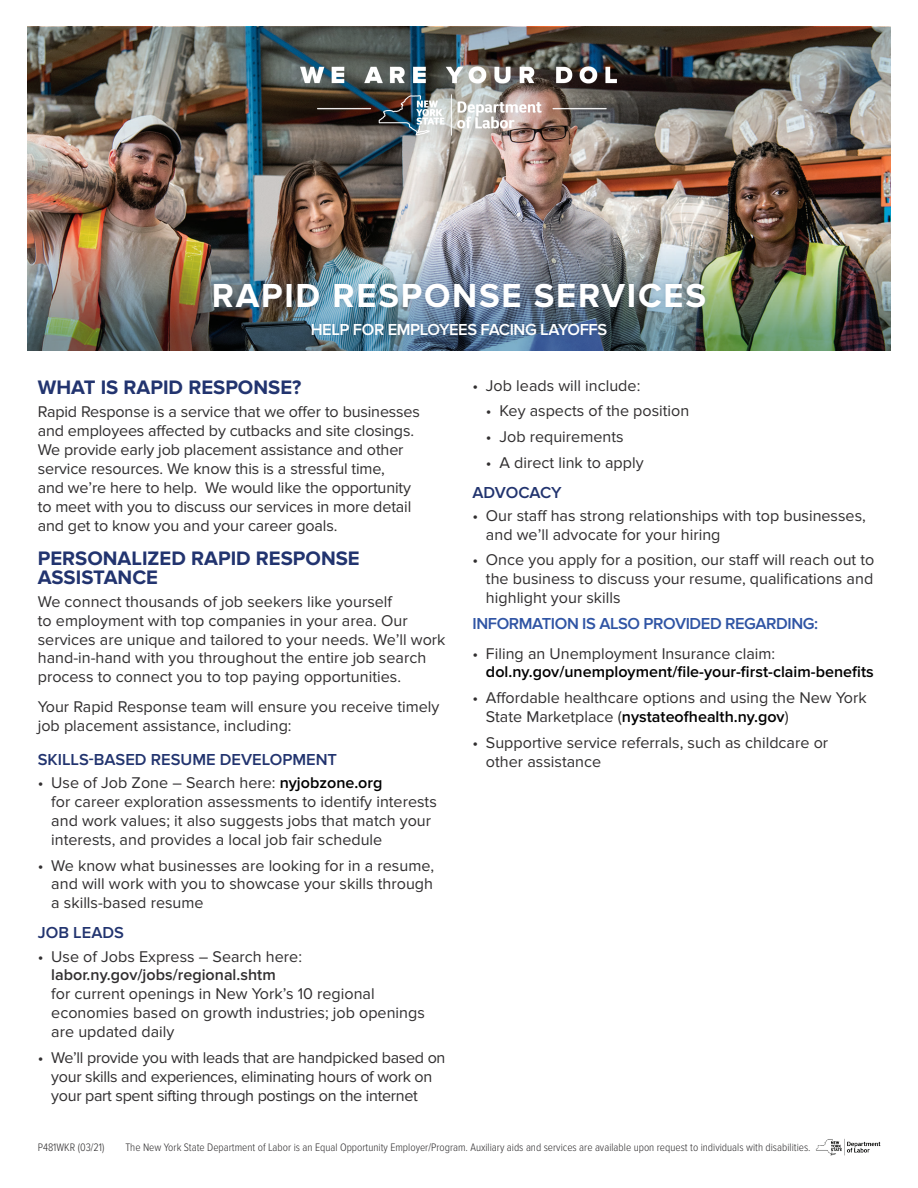
<style>
.page{position:relative;width:918px;height:1188px;background:#fff}
.page>*{position:absolute;margin:0;border:0;box-sizing:border-box;transform-origin:0 0}
.t1{font:700 34.5px "Proxima Nova";letter-spacing:.05em;color:#fff}
.t2{font:700 20.25px/18.9px "Proxima Nova";color:#22346f}
.t3{font:600 16.5px "Proxima Nova";color:#22346f}
.t4{font:600 16.5px "Proxima Nova";letter-spacing:-.025em;color:#2f54a4}
.t5{font:600 16.5px "Proxima Nova";letter-spacing:-.025em;color:#fff}
.t6{font:600 16.5px "Proxima Nova";letter-spacing:-.02em;color:#22346f}
.t7{font:16.2px/18.9px "Proxima Nova";color:#312f30}
.t8{font:16.2px/18.9px "Proxima Nova";letter-spacing:-.02em;color:#312f30}
.t9{font:600 16.2px "Proxima Nova";color:#000}
.t10{font:600 16.2px "Proxima Nova";color:#312f30}
.t11{font:300 11.25px "Proxima Nova Cond";color:#312f30}
.s1{font-weight:600;color:#000}
</style>
<div class="page">
<img style="left:815px;top:1138px;width:66px;height:18px">
<img style="left:27px;top:162px;width:864px;height:73px">
<img style="left:27px;top:27px;width:864px;height:135px">
<img style="left:27px;top:235px;width:864px;height:116px">
<div style="left:208px;top:278px;width:503px;height:62px;background:#002953;opacity:.2"></div>
<img style="left:280px;top:45px;width:357px;height:108px">
<h1 class="t1" style="left:212px;top:276px;width:496px">RAPID RESPONSE SERVICES</h1>
<p class="t5" style="left:311px;top:320px;width:298px">HELP FOR EMPLOYEES FACING LAYOFFS</p>
<p class="t2" style="left:38px;top:378px;width:265px">WHAT IS RAPID RESPONSE?</p>
<p class="t7" style="left:38px;top:403px;width:384px">Rapid Response is a service that we offer to businesses and employees affected by cutbacks and site closings.<br>We provide early job placement assistance and other service resources. We know this is a stressful time,<br>and we’re here to help. We would like the opportunity to meet with you to discuss our services in more detail and get to know you and your career goals.</p>
<p class="t2" style="left:38px;top:549px;width:323px">PERSONALIZED RAPID RESPONSE<br>ASSISTANCE</p>
<p class="t7" style="left:38px;top:592px;width:409px">We connect thousands of job seekers like yourself<br>to employment with top companies in your area. Our services are unique and tailored to your needs. We’ll work hand-in-hand with you throughout the entire job search process to connect you to top paying opportunities.</p>
<p class="t7" style="left:38px;top:697px;width:403px">Your Rapid Response team will ensure you receive timely job placement assistance, including:</p>
<p class="t3" style="left:38px;top:750px;width:301px">SKILLS-BASED RESUME DEVELOPMENT</p>
<p class="t7" style="left:51px;top:774px;width:387px;text-indent:-13px">• Use of Job Zone – Search here: <span class="s1">nyjobzone.org<br></span>for career exploration assessments to identify interests and work values; it also suggests jobs that match your interests, and provides a local job fair schedule</p>
<p class="t7" style="left:51px;top:856px;width:384px;text-align:justify;text-indent:-13px">• We know what businesses are looking for in a resume, and will work with you to showcase your skills through a skills-based resume</p>
<p class="t3" style="left:38px;top:923px;width:88px">JOB LEADS</p>
<p class="t7" style="left:38px;top:947px;width:266px">• Use of Jobs Express – Search here:</p>
<p class="t10" style="left:51px;top:966px;width:226px">labor.ny.gov/jobs/regional.shtm</p>
<p class="t7" style="left:51px;top:985px;width:375px">for current openings in New York’s 10 regional economies based on growth industries; job openings are updated daily</p>
<p class="t8" style="left:51px;top:1048px;width:396px;text-indent:-13px">• We’ll provide you with leads that are handpicked based on your skills and experiences, eliminating hours of work on your part spent sifting through postings on the internet</p>
<p class="t7" style="left:472px;top:376px;width:169px">• Job leads will include:</p>
<p class="t7" style="left:486px;top:402px;width:205px">• Key aspects of the position</p>
<p class="t7" style="left:486px;top:427px;width:139px">• Job requirements</p>
<p class="t7" style="left:486px;top:453px;width:159px">• A direct link to apply</p>
<p class="t6" style="left:472px;top:483px;width:91px">ADVOCACY</p>
<p class="t7" style="left:486px;top:506px;width:381px;text-indent:-13px">• Our staff has strong relationships with top businesses, and we’ll advocate for your hiring</p>
<p class="t7" style="left:486px;top:551px;width:390px;text-align:justify;text-indent:-13px">• Once you apply for a position, our staff will reach out to the business to discuss your resume, qualifications and highlight your skills</p>
<p class="t4" style="left:472px;top:614px;width:347px">INFORMATION IS ALSO PROVIDED REGARDING:</p>
<p class="t7" style="left:472px;top:644px;width:304px">• Filing an Unemployment Insurance claim:</p>
<p class="t9" style="left:486px;top:663px;width:389px">dol.ny.gov/unemployment/file-your-first-claim-benefits</p>
<p class="t7" style="left:486px;top:689px;width:382px;text-indent:-13px">• Affordable healthcare options and using the New York<br>State Marketplace (<span class="s1">nystateofhealth.ny.gov</span>)</p>
<p class="t7" style="left:486px;top:733px;width:344px;line-height:19.4px;text-indent:-13px">• Supportive service referrals, such as childcare or other assistance</p>
<p class="t11" style="left:38px;top:1139px;width:68px">P481WKR (03/21)</p>
<p class="t11" style="left:125px;top:1139px;width:687px">The New York State Department of Labor is an Equal Opportunity Employer/Program. Auxiliary aids and services are available upon request to individuals with disabilities.</p>
</div>
